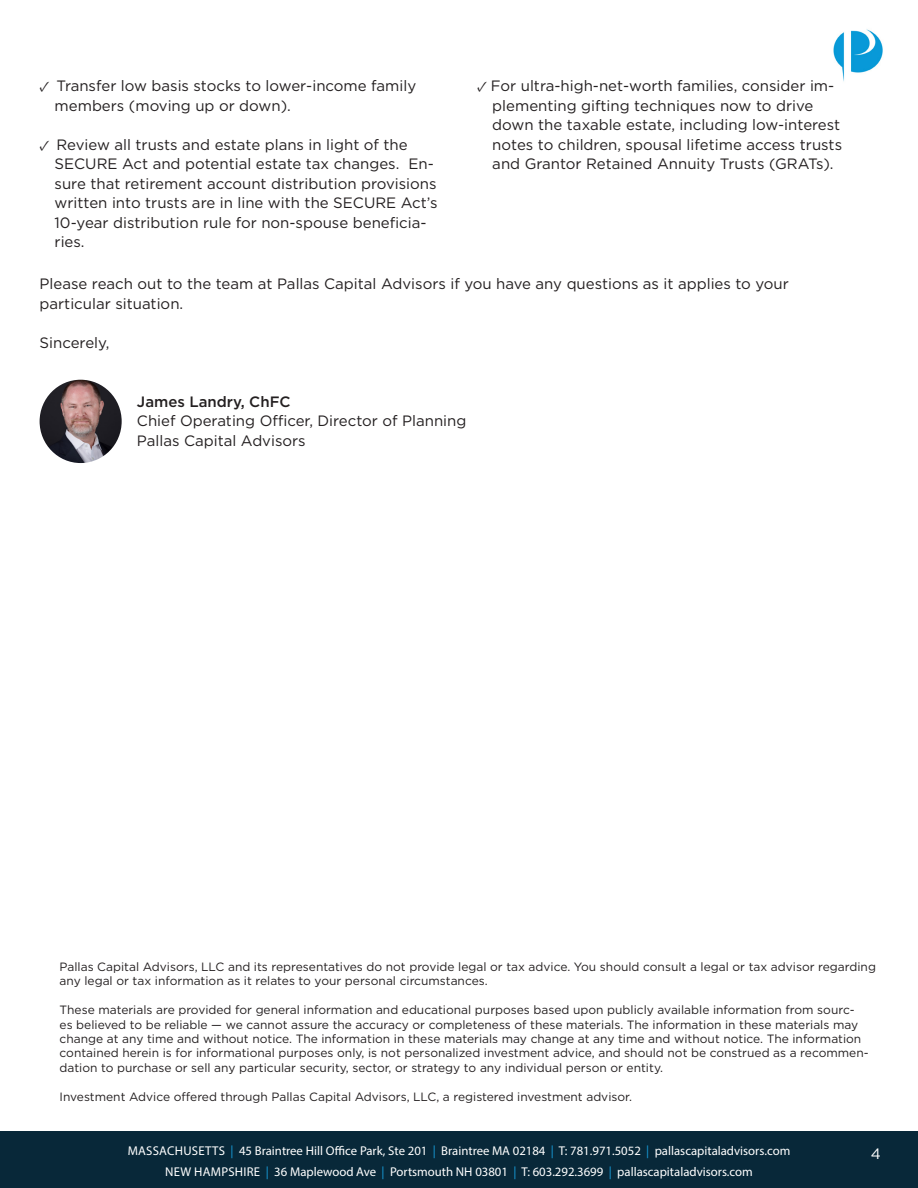
<style>
.page{position:relative;width:918px;height:1188px;background:#fff}
.page>*{position:absolute;margin:0;border:0;box-sizing:border-box;transform-origin:0 0}
.t1{font:15px/19.5px "Gotham";color:#231f20}
.t2{font:500 15px "Gotham";color:#231f20}
.t3{font:15px "Gotham";color:#fff}
.t4{font:12.75px "Myriad Pro";color:#fff}
.t5{font:12px/14.4px "Gotham";color:#231f20}
.s1{font-family:"Minion Pro"}
.s2{color:#179ad7}
</style>
<div class="page">
<div style="left:0;top:1132px;width:918px;height:56px;background:#082839"></div>
<img style="left:833px;top:29px;width:50px;height:53px">
<img style="left:40px;top:380px;width:82px;height:83px">
<p class="t1" style="left:40px;top:76px;width:378px"><span class="s1">✓</span> Transfer low basis stocks to lower-income family</p>
<p class="t1" style="left:55px;top:95px;width:238px">members (moving up or down).</p>
<p class="t1" style="left:40px;top:134px;width:370px"><span class="s1">✓</span> Review all trusts and estate plans in light of the</p>
<p class="t1" style="left:55px;top:154px;width:385px">SECURE Act and potential estate tax changes. En&shy;sure that retirement account distribution provisions written into trusts are in line with the SECURE Act’s 10-year distribution rule for non-spouse beneficia&shy;ries.</p>
<p class="t1" style="left:477px;top:76px;width:359px"><span class="s1">✓</span> For ultra-high-net-worth families, consider im-</p>
<p class="t1" style="left:492px;top:95px;width:351px">plementing gifting techniques now to drive down the taxable estate, including low-interest notes to children, spousal lifetime access trusts and Grantor Retained Annuity Trusts (GRATs).</p>
<p class="t1" style="left:40px;top:274px;width:751px">Please reach out to the team at Pallas Capital Advisors if you have any questions as it applies to your</p>
<p class="t1" style="left:40px;top:293px;width:145px">particular situation.</p>
<p class="t1" style="left:40px;top:332px;width:71px">Sincerely,</p>
<p class="t2" style="left:137px;top:392px;width:155px">James Landry, ChFC</p>
<p class="t1" style="left:137px;top:411px;width:331px">Chief Operating Officer, Director of Planning</p>
<p class="t1" style="left:137px;top:430px;width:170px">Pallas Capital Advisors</p>
<p class="t5" style="left:60px;top:959px;width:818px">Pallas Capital Advisors, LLC and its representatives do not provide legal or tax advice. You should consult a legal or tax advisor regarding any legal or tax information as it relates to your personal circumstances.</p>
<p class="t5" style="left:60px;top:1002px;width:811px">These materials are provided for general information and educational purposes based upon publicly available information from sourc&shy;es believed to be reliable — we cannot assure the accuracy or completeness of these materials. The information in these materials may change at any time and without notice. The information in these materials may change at any time and without notice. The information contained herein is for informational purposes only, is not personalized investment advice, and should not be construed as a recommen&shy;dation to purchase or sell any particular security, sector, or strategy to any individual person or entity.</p>
<p class="t5" style="left:60px;top:1089px;width:574px">Investment Advice offered through Pallas Capital Advisors, LLC, a registered investment advisor.</p>
<p class="t4" style="left:128px;top:1143px;width:664px">MASSACHUSETTS <span class="s2">|</span> 45 Braintree Hill Office Park, Ste 201 <span class="s2">|</span> Braintree MA 02184 <span class="s2">|</span> T: 781.971.5052 <span class="s2">|</span> pallascapitaladvisors.com</p>
<p class="t3" style="left:871px;top:1145px;width:12px">4</p>
<p class="t4" style="left:165px;top:1164px;width:589px">NEW HAMPSHIRE <span class="s2">|</span> 36 Maplewood Ave <span class="s2">|</span> Portsmouth NH 03801 <span class="s2">|</span> T: 603.292.3699 <span class="s2">|</span> pallascapitaladvisors.com</p>
</div>
